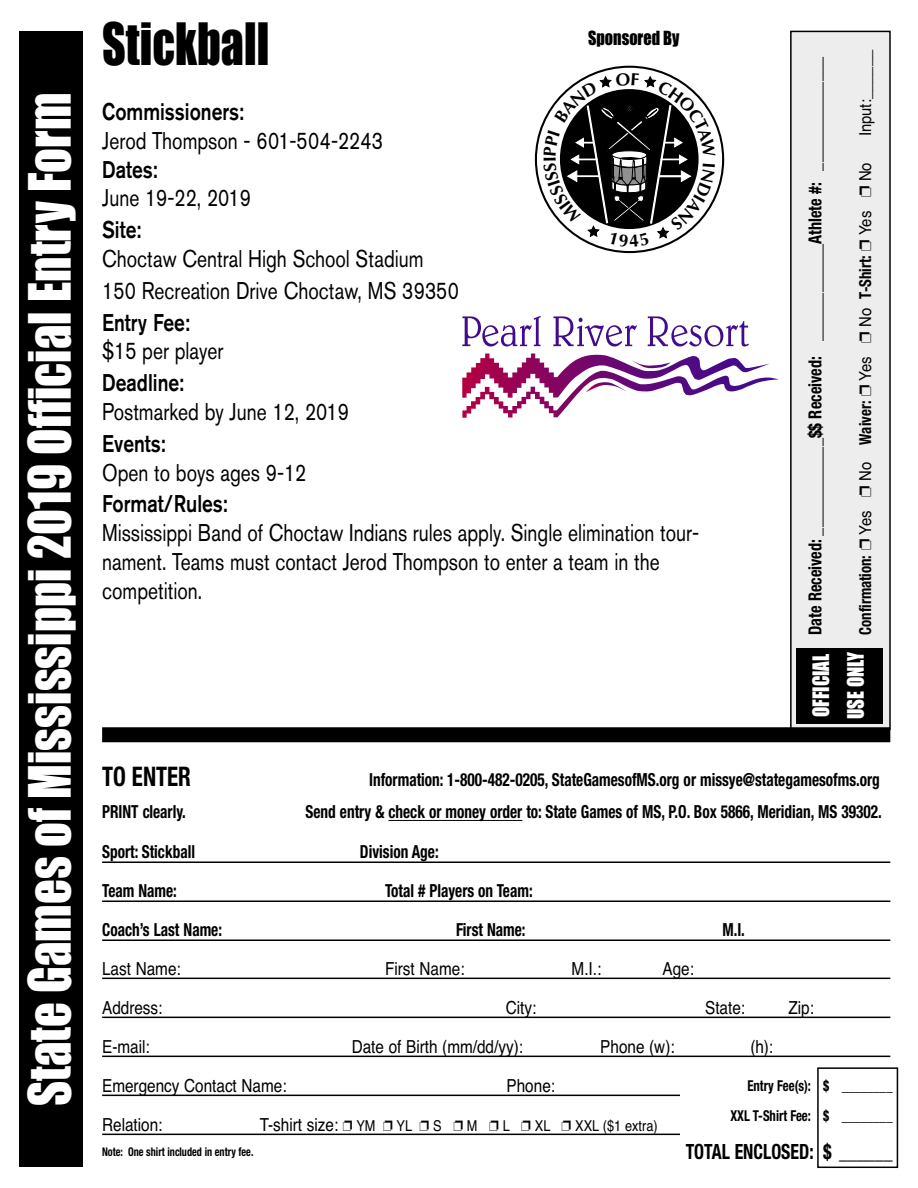
<style>
.page{position:relative;width:918px;height:1188px;background:#fff}
.page>*{position:absolute;margin:0;border:0;box-sizing:border-box;transform-origin:0 0}
.t1{font:54px "Impact";color:#fff;scale:.9 1}
.t2{font:54px "Impact";color:#000;scale:.85 1}
.t3{font:700 condensed 27px "Helvetica Neue";color:#000;scale:.85 1}
.t4{font:24px/28.8px "Akzidenz Grotesk Std";color:#000;scale:.8 1}
.t5{font:500 24px "Akzidenz Grotesk Std";color:#000;scale:.8 1}
.t6{font:700 condensed 21px "Helvetica Neue";color:#000;scale:.85 1}
.t7{font:21px/34.5px "Impact";color:#fff;scale:.9 1}
.t8{font:700 condensed 18px "Helvetica Neue";color:#000;scale:.85 1}
.t9{font:18px "Helvetica";color:#000;scale:.85 1}
.t10{font:700 condensed 18px "Helvetica Neue";color:#000;scale:.9 1}
.t11{font:18px "Impact";color:#000;scale:.9 1}
.t12{font:700 condensed 16.5px "Helvetica Neue";color:#000;scale:.9 1}
.t13{font:16.5px "Helvetica";color:#000;scale:.9 1}
.t14{font:700 condensed 15px/30px "Helvetica Neue";color:#000;text-align:right;scale:.85 1}
.t15{font:15px "Helvetica";color:#000;scale:.85 1}
.t16{font:700 condensed 12px "Helvetica Neue";color:#000;scale:.85 1}
.s1{font-family:"Helvetica";font-weight:400;font-stretch:normal}
.s2{font-size:18px}
</style>
<div class="page">
<div style="left:792px;top:32px;width:97px;height:697px;background:#ededed"></div>
<div style="left:790px;top:31px;width:101px;height:699px;border:2px solid #000"></div>
<div style="left:19px;top:31px;width:63px;height:1135px;background:#000"></div>
<div style="left:797px;top:648px;width:86px;height:75px;background:#000"></div>
<div style="left:102px;top:727px;width:788px;height:15px;background:#000"></div>
<hr style="left:389px;top:820px;width:133px;height:1px;background:#000">
<hr style="left:102px;top:862px;width:788px;height:1px;background:#000">
<hr style="left:102px;top:901px;width:788px;height:1px;background:#000">
<hr style="left:102px;top:940px;width:788px;height:1px;background:#000">
<hr style="left:102px;top:978px;width:788px;height:1px;background:#000">
<hr style="left:102px;top:1017px;width:788px;height:1px;background:#000">
<hr style="left:102px;top:1056px;width:788px;height:1px;background:#000">
<hr style="left:102px;top:1095px;width:788px;height:1px;background:#000">
<hr style="left:102px;top:1134px;width:788px;height:1px;background:#000">
<div style="left:680px;top:1069px;width:238px;height:119px;background:#fff"></div>
<div style="left:817px;top:1067px;width:81px;height:101px;border:2px solid #000"></div>
<svg style="left:536px;top:67px;width:187px;height:185px"></svg>
<svg style="left:462px;top:353px;width:317px;height:65px"></svg>
<svg style="left:462px;top:316px;width:79px;height:30px"></svg>
<svg style="left:553px;top:316px;width:84px;height:30px"></svg>
<svg style="left:648px;top:316px;width:101px;height:30px"></svg>
<svg style="left:544px;top:73px;width:172px;height:174px"></svg>
<h1 class="t1" style="left:32px;top:1106px;width:1128px;rotate:-90deg">State Games of Mississippi 2019 Official Entry Form</h1>
<h1 class="t2" style="left:102px;top:26px;width:198px">Stickball</h1>
<p class="t11" style="left:588px;top:32px;width:103px">Sponsored By</p>
<p class="t5" style="left:102px;top:98px;width:179px">Commissioners:</p>
<p class="t4" style="left:102px;top:129px;width:352px">Jerod Thompson - 601-504-2243</p>
<p class="t5" style="left:102px;top:155px;width:71px">Dates:</p>
<p class="t4" style="left:102px;top:186px;width:188px">June 19-22, 2019</p>
<p class="t5" style="left:102px;top:216px;width:51px">Site:</p>
<p class="t4" style="left:102px;top:245px;width:448px;line-height:31.8px">Choctaw Central High School Stadium<br>150 Recreation Drive Choctaw, MS 39350</p>
<p class="t5" style="left:102px;top:308px;width:111px">Entry Fee:</p>
<p class="t4" style="left:102px;top:339px;width:153px">$15 per player</p>
<p class="t5" style="left:102px;top:369px;width:104px">Deadline:</p>
<p class="t4" style="left:102px;top:400px;width:310px">Postmarked by June 12, 2019</p>
<p class="t5" style="left:102px;top:430px;width:81px">Events:</p>
<p class="t4" style="left:102px;top:461px;width:257px">Open to boys ages 9-12</p>
<p class="t5" style="left:102px;top:490px;width:159px">Format/Rules:</p>
<p class="t4" style="left:102px;top:521px;width:748px">Mississippi Band of Choctaw Indians rules apply. Single elimination tour&shy;nament. Teams must contact Jerod Thompson to enter a team in the competition.</p>
<p class="t10" style="left:809px;top:635px;width:643px;rotate:-90deg">Date Received: ____________$$ Received: ____________Athlete #: ______________</p>
<p class="t13" style="left:859px;top:136px;width:98px;rotate:-90deg">Input:______</p>
<p class="t12" style="left:859px;top:635px;width:526px;rotate:-90deg">Confirmation: ❐ <span class="s1">Yes</span> ❐ <span class="s1">No</span> Waiver: ❐ <span class="s1">Yes</span> ❐ <span class="s1">No</span> T-Shirt: ❐ <span class="s1">Yes</span> ❐ <span class="s1">No</span></p>
<p class="t7" style="left:805px;top:719px;width:76px;rotate:-90deg">OFFICIAL<br>USE ONLY</p>
<p class="t3" style="left:102px;top:767px;width:106px">TO ENTER</p>
<p class="t8" style="left:369px;top:773px;width:602px">Information: 1-800-482-0205, StateGamesofMS.org or missye@stategamesofms.org</p>
<p class="t8" style="left:102px;top:806px;width:100px">PRINT clearly.</p>
<p class="t8" style="left:306px;top:806px;width:680px">Send entry &amp; check or money order to: State Games of MS, P.O. Box 5866, Meridian, MS 39302.</p>
<p class="t8" style="left:102px;top:845px;width:111px">Sport: Stickball</p>
<p class="t8" style="left:360px;top:845px;width:94px">Division Age:</p>
<p class="t8" style="left:102px;top:884px;width:89px">Team Name:</p>
<p class="t8" style="left:385px;top:884px;width:175px">Total # Players on Team:</p>
<p class="t8" style="left:102px;top:923px;width:143px">Coach’s Last Name:</p>
<p class="t8" style="left:456px;top:923px;width:83px">First Name:</p>
<p class="t8" style="left:722px;top:923px;width:28px">M.I.</p>
<p class="t9" style="left:102px;top:962px;width:94px">Last Name:</p>
<p class="t9" style="left:385px;top:962px;width:95px">First Name:</p>
<p class="t9" style="left:572px;top:962px;width:37px">M.I.:</p>
<p class="t9" style="left:663px;top:962px;width:39px">Age:</p>
<p class="t9" style="left:102px;top:1001px;width:73px">Address:</p>
<p class="t9" style="left:506px;top:1001px;width:37px">City:</p>
<p class="t9" style="left:705px;top:1001px;width:49px">State:</p>
<p class="t9" style="left:788px;top:1001px;width:32px">Zip:</p>
<p class="t9" style="left:102px;top:1040px;width:57px">E-mail:</p>
<p class="t9" style="left:352px;top:1040px;width:203px">Date of Birth (mm/dd/yy):</p>
<p class="t9" style="left:600px;top:1040px;width:89px">Phone (w):</p>
<p class="t9" style="left:750px;top:1040px;width:28px">(h):</p>
<p class="t9" style="left:102px;top:1079px;width:219px">Emergency Contact Name:</p>
<p class="t9" style="left:507px;top:1079px;width:59px">Phone:</p>
<p class="t9" style="left:102px;top:1118px;width:73px">Relation:</p>
<p class="t15" style="left:260px;top:1120px;width:470px"><span class="s2">T-shirt size:</span> ❐ YM ❐ YL ❐ S ❐ M ❐ L ❐ XL ❐ XXL ($1 extra)</p>
<p class="t16" style="left:102px;top:1148px;width:180px">Note: One shirt included in entry fee.</p>
<p class="t14" style="left:730px;top:1072px;width:192px">Entry Fee(s): $ ________<br>XXL T-Shirt Fee: $ ________</p>
<p class="t6" style="left:686px;top:1144px;width:245px">TOTAL ENCLOSED: $ ______</p>
</div>
